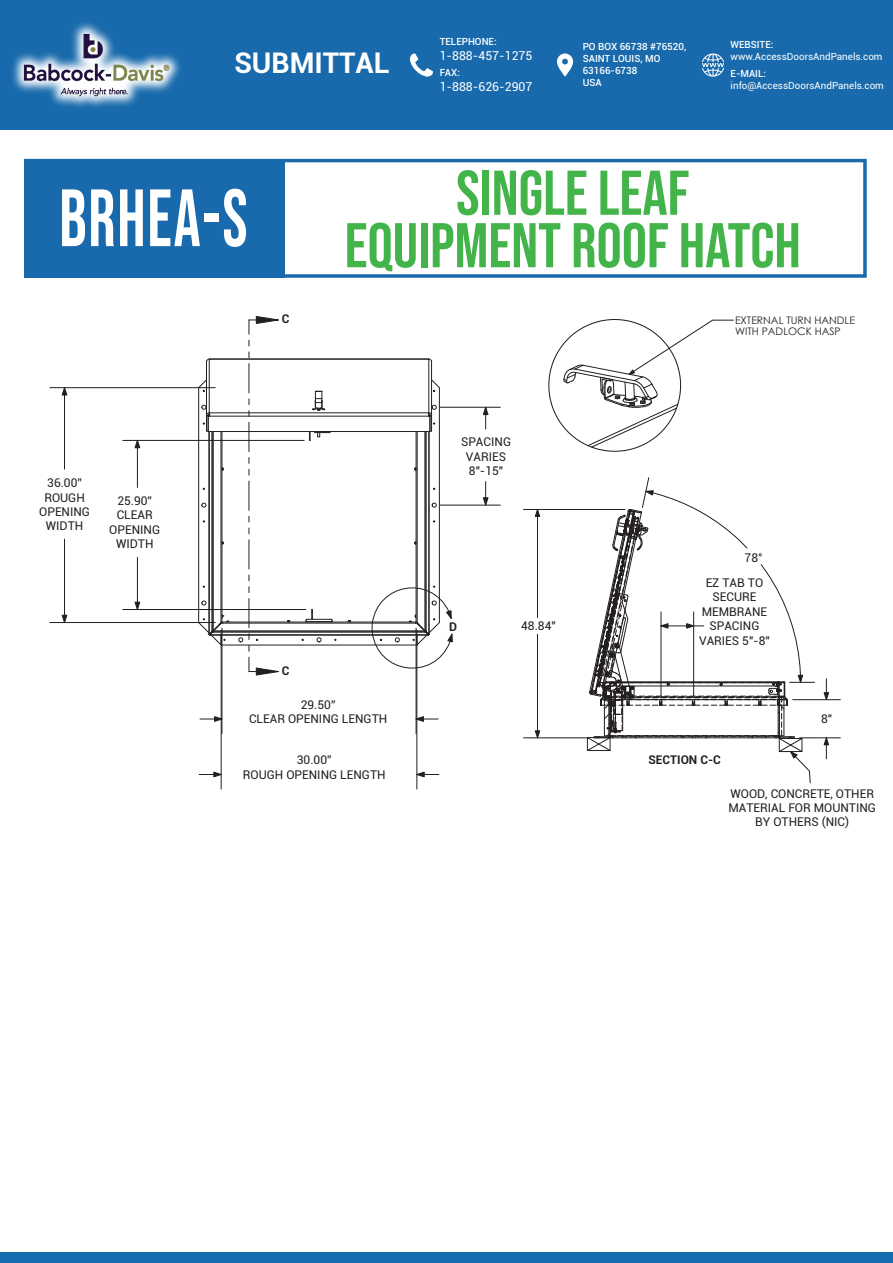
<style>
.page{position:relative;width:893px;height:1263px;background:#fff}
.page>*{position:absolute;margin:0;border:0;box-sizing:border-box;transform-origin:0 0}
.t1{font:81px "Bebas Neue";letter-spacing:.025em;color:#fff;scale:.83 1}
.t2{font:63px/52.5px "Bebas Neue";color:#42b449;text-align:center}
.t3{font:700 28.5px "Roboto";color:#fff}
.t4{font:12.3px "Roboto";color:#fff}
.t5{font:12px/14.4px "Roboto";color:#231f20;text-align:center}
.t6{font:700 12px "Roboto";color:#231f20}
.t7{font:10.35px/10.4px "Century Gothic";color:#231f20}
.t8{font:500 9.9px/11.9px "Roboto";color:#fff}
.t9{font:9.9px "Roboto";color:#fff}
</style>
<div class="page">
<div style="left:0;top:0;width:893px;height:130px;background:#186aac"></div>
<div style="left:0;top:1252px;width:893px;height:11px;background:#156cae"></div>
<svg style="left:24px;top:159px;width:843px;height:119px"></svg>
<svg style="left:557px;top:53px;width:16px;height:24px"></svg>
<svg style="left:410px;top:53px;width:23px;height:24px"></svg>
<svg style="left:702px;top:53px;width:22px;height:24px"></svg>
<img style="left:12px;top:23px;width:168px;height:84px">
<svg style="left:548px;top:319px;width:186px;height:133px"></svg>
<hr style="left:213px;top:431px;width:1px;height:199px;background:#231f20">
<hr style="left:220px;top:431px;width:1px;height:191px;background:#231f20">
<hr style="left:209px;top:431px;width:1px;height:203px;background:#231f20">
<hr style="left:417px;top:431px;width:1px;height:191px;background:#231f20">
<hr style="left:424px;top:431px;width:1px;height:199px;background:#231f20">
<hr style="left:428px;top:431px;width:1px;height:203px;background:#231f20">
<hr style="left:221px;top:431px;width:1px;height:191px;background:#231f20">
<hr style="left:212px;top:431px;width:1px;height:199px;background:#231f20">
<hr style="left:208px;top:431px;width:1px;height:203px;background:#231f20">
<hr style="left:416px;top:431px;width:1px;height:191px;background:#231f20">
<hr style="left:425px;top:431px;width:1px;height:199px;background:#231f20">
<hr style="left:429px;top:431px;width:1px;height:203px;background:#231f20">
<hr style="left:198px;top:388px;width:1px;height:234px;background:#231f20">
<svg style="left:201px;top:502px;width:6px;height:6px"></svg>
<hr style="left:439px;top:388px;width:1px;height:234px;background:#231f20">
<svg style="left:431px;top:502px;width:6px;height:6px"></svg>
<hr style="left:123px;top:440px;width:181px;height:1px;background:#231f20">
<hr style="left:123px;top:609px;width:183px;height:1px;background:#231f20">
<hr style="left:137px;top:440px;width:1px;height:47px;background:#231f20">
<hr style="left:137px;top:557px;width:1px;height:52px;background:#231f20">
<hr style="left:416px;top:630px;width:1px;height:159px;background:#231f20">
<hr style="left:221px;top:630px;width:1px;height:159px;background:#231f20">
<hr style="left:222px;top:628px;width:1px;height:106px;background:#231f20">
<hr style="left:440px;top:505px;width:60px;height:1px;background:#231f20">
<hr style="left:440px;top:407px;width:60px;height:1px;background:#231f20">
<hr style="left:50px;top:387px;width:165px;height:1px;background:#231f20">
<hr style="left:50px;top:622px;width:165px;height:1px;background:#231f20">
<hr style="left:64px;top:388px;width:1px;height:81px;background:#231f20">
<hr style="left:64px;top:539px;width:1px;height:83px;background:#231f20">
<svg style="left:482px;top:481px;width:7px;height:25px"></svg>
<svg style="left:482px;top:406px;width:7px;height:23px"></svg>
<svg style="left:61px;top:614px;width:7px;height:8px"></svg>
<svg style="left:61px;top:387px;width:7px;height:9px"></svg>
<svg style="left:416px;top:771px;width:23px;height:7px"></svg>
<svg style="left:199px;top:771px;width:23px;height:7px"></svg>
<svg style="left:134px;top:601px;width:7px;height:8px"></svg>
<svg style="left:134px;top:439px;width:7px;height:9px"></svg>
<svg style="left:415px;top:716px;width:23px;height:6px"></svg>
<svg style="left:200px;top:716px;width:23px;height:6px"></svg>
<svg style="left:249px;top:316px;width:30px;height:18px"></svg>
<svg style="left:197px;top:352px;width:244px;height:89px"></svg>
<hr style="left:249px;top:422px;width:1px;height:30px;background:#231f20">
<svg style="left:249px;top:481px;width:1px;height:29px"></svg>
<svg style="left:198px;top:540px;width:255px;height:142px"></svg>
<hr style="left:523px;top:737px;width:65px;height:1px;background:#231f20">
<hr style="left:537px;top:509px;width:1px;height:109px;background:#231f20">
<hr style="left:523px;top:509px;width:102px;height:1px;background:#231f20">
<hr style="left:537px;top:634px;width:1px;height:104px;background:#231f20">
<hr style="left:793px;top:699px;width:47px;height:1px;background:#231f20">
<hr style="left:800px;top:737px;width:40px;height:1px;background:#231f20">
<svg style="left:823px;top:737px;width:7px;height:22px"></svg>
<svg style="left:534px;top:730px;width:7px;height:9px"></svg>
<svg style="left:534px;top:510px;width:7px;height:7px"></svg>
<svg style="left:823px;top:679px;width:7px;height:22px"></svg>
<svg style="left:586px;top:477px;width:228px;height:307px"></svg>
<h3 class="t3" style="left:234px;top:43px;width:157px">SUBMITTAL</h3>
<p class="t8" style="left:440px;top:35px;width:59px">TELEPHONE:</p>
<p class="t4" style="left:440px;top:47px;width:94px">1-888-457-1275</p>
<p class="t8" style="left:440px;top:66px;width:22px">FAX:</p>
<p class="t4" style="left:440px;top:78px;width:94px">1-888-626-2907</p>
<p class="t8" style="left:583px;top:41px;width:105px">PO BOX 66738 #76520,<br>SAINT LOUIS, MO<br>63166-6738<br>USA</p>
<p class="t8" style="left:731px;top:38px;width:44px">WEBSITE:</p>
<p class="t9" style="left:731px;top:49px;width:153px">www.AccessDoorsAndPanels.com</p>
<p class="t8" style="left:731px;top:67px;width:37px">E-MAIL:</p>
<p class="t9" style="left:731px;top:78px;width:155px">info@AccessDoorsAndPanels.com</p>
<h1 class="t1" style="left:59px;top:172px;width:228px">BRHEA-S</h1>
<p class="t6" style="left:282px;top:311px;width:9px">C</p>
<p class="t5" style="left:39px;top:475px;width:52px">36.00”<br>ROUGH<br>OPENING<br>WIDTH</p>
<p class="t5" style="left:109px;top:493px;width:52px">25.90”<br>CLEAR<br>OPENING<br>WIDTH</p>
<p class="t6" style="left:282px;top:662px;width:9px">C</p>
<h2 class="t2" style="left:345px;top:166px;width:458px">SINGLE LEAF<br>EQUIPMENT ROOF HATCH</h2>
<p class="t5" style="left:461px;top:434px;width:52px">SPACING<br>VARIES<br>8"-15"</p>
<p class="t6" style="left:449px;top:618px;width:9px">D</p>
<p class="t5" style="left:521px;top:618px;width:36px">48.84"</p>
<p class="t7" style="left:735px;top:315px;width:121px">EXTERNAL TURN HANDLE<br>WITH PADLOCK HASP</p>
<p class="t5" style="left:745px;top:550px;width:19px">78°</p>
<p class="t5" style="left:699px;top:575px;width:72px">EZ TAB TO<br>SECURE<br>MEMBRANE<br>SPACING<br>VARIES 5"-8"</p>
<p class="t5" style="left:249px;top:697px;width:140px">29.50”<br>CLEAR OPENING LENGTH</p>
<p class="t5" style="left:243px;top:752px;width:144px">30.00”<br>ROUGH OPENING LENGTH</p>
<p class="t5" style="left:821px;top:711px;width:13px">8"</p>
<p class="t6" style="left:648px;top:751px;width:74px">SECTION C-C</p>
<p class="t5" style="left:728px;top:785px;width:149px">WOOD, CONCRETE, OTHER<br>MATERIAL FOR MOUNTING<br>BY OTHERS (NIC)</p>
</div>
